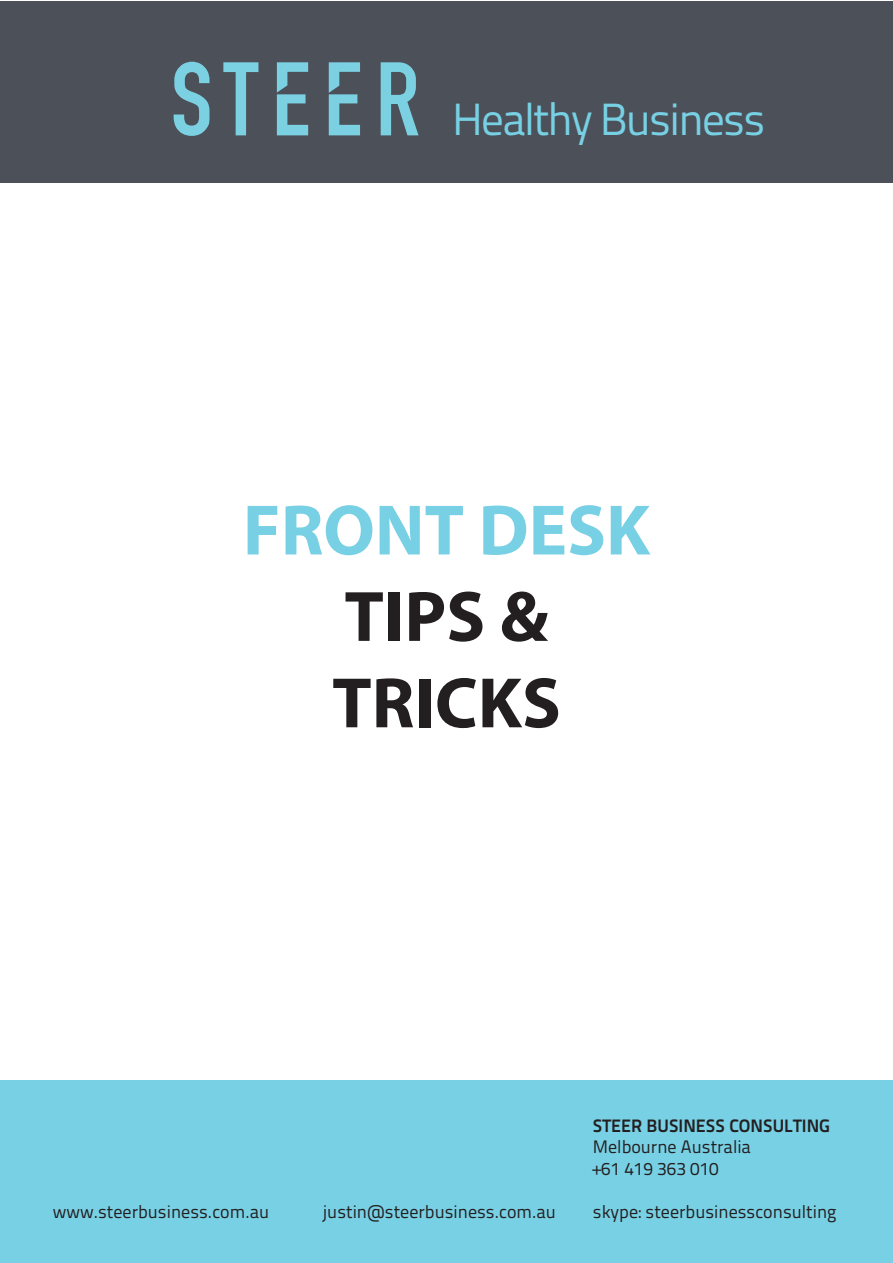
<style>
.page{position:relative;width:893px;height:1263px;background:#fff}
.page>*{position:absolute;margin:0;border:0;box-sizing:border-box;transform-origin:0 0}
.t1{font:700 72px/86.4px "Myriad Pro";color:#231f20}
.t2{font:700 72px "Myriad Pro";color:#78d0e4}
.t3{font:45px "Titillium Text 14 L 400 wt";letter-spacing:-.04em;color:#78d0e4}
.t4{font:18px/21.6px "Titillium Text 14 L 400 wt";color:#231f20}
.t5{font:18px "Titillium Text 14 L 800 wt";color:#231f20}
</style>
<div class="page">
<div style="left:0;top:1px;width:892px;height:182px;background:#4c5159"></div>
<div style="left:0;top:1081px;width:892px;height:182px;background:#78d0e4"></div>
<svg style="left:223px;top:62px;width:35px;height:73px"></svg>
<svg style="left:174px;top:62px;width:36px;height:74px"></svg>
<svg style="left:381px;top:62px;width:37px;height:73px"></svg>
<svg style="left:329px;top:62px;width:31px;height:73px"></svg>
<svg style="left:277px;top:62px;width:31px;height:73px"></svg>
<h2 class="t3" style="left:452px;top:92px;width:315px">Healthy Business</h2>
<h1 class="t2" style="left:243px;top:483px;width:409px">FRONT DESK</h1>
<h1 class="t1" style="left:332px;top:571px;width:230px">TIPS &amp;<br>TRICKS</h1>
<p class="t5" style="left:593px;top:1114px;width:239px">STEER BUSINESS CONSULTING</p>
<p class="t4" style="left:593px;top:1136px;width:160px">Melbourne Australia +61 419 363 010</p>
<p class="t4" style="left:53px;top:1201px;width:218px">www.steerbusiness.com.au</p>
<p class="t4" style="left:323px;top:1201px;width:235px">justin@steerbusiness.com.au</p>
<p class="t4" style="left:593px;top:1201px;width:245px">skype: steerbusinessconsulting</p>
</div>
